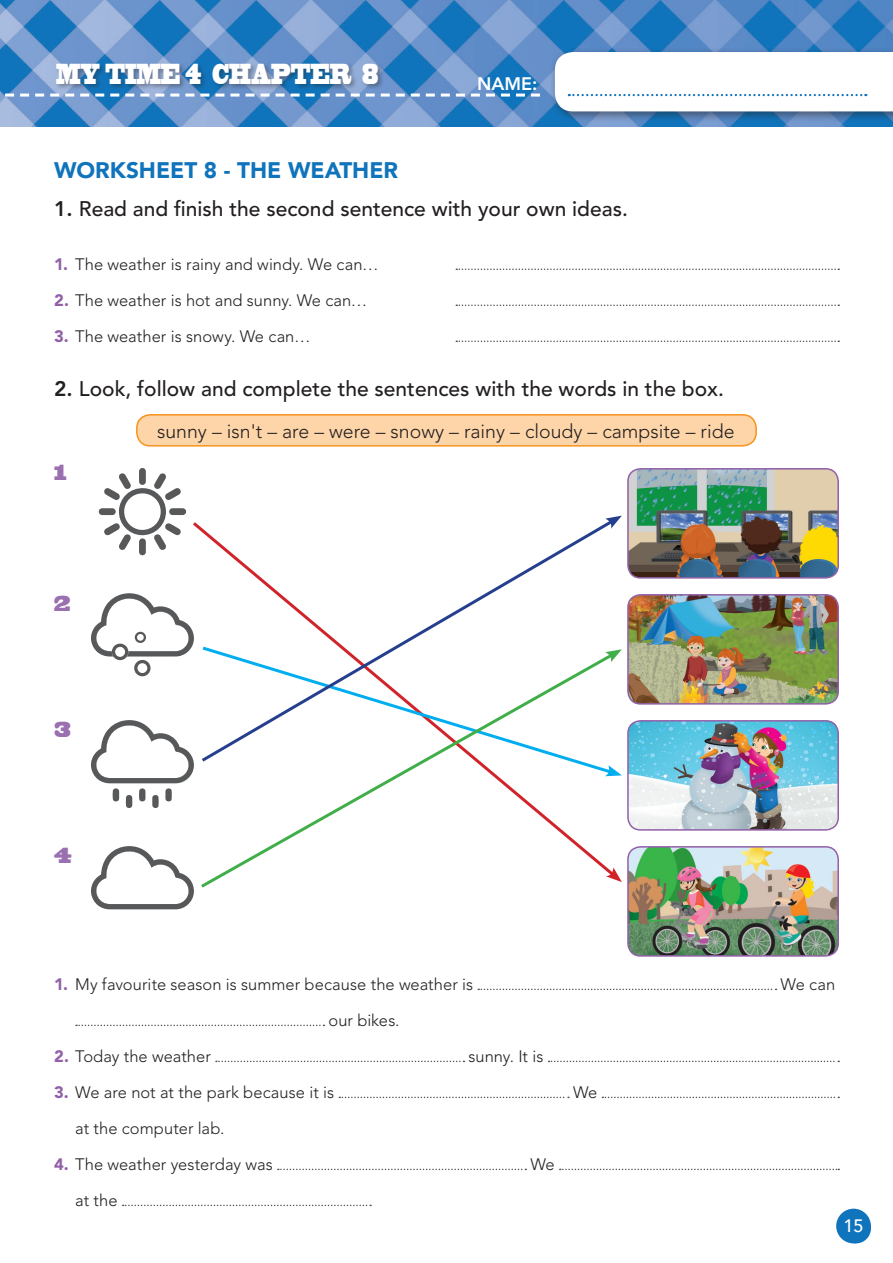
<style>
.page{position:relative;width:893px;height:1263px;background:#fff}
.page>*{position:absolute;margin:0;border:0;box-sizing:border-box;transform-origin:0 0}
.t1{font:27px "Blackoak Std";color:#fff;scale:.4 1}
._02-título_página{font:900 22.5px "Avenir";color:#1074bc}
._03-consignas{font:500 21px "Avenir LT Std";color:#231f20}
._11-_Número_imagen{font:20.4px "Blackoak Std";color:#9b70b0;scale:.59 1}
._08_-_Ej__palabras_o{font:300 19.5px "Avenir LT Std";color:#231f20}
.t2{font:800 18px "Avenir LT Std";color:#fff}
.t3{font:500 18px "Avenir";color:#fff}
.t4{font:300 16.5px "Avenir LT Std";color:#231f20}
.s1{font-weight:800}
.s2{font-weight:900;color:#9160a8}
</style>
<div class="page">
<img style="left:0;top:0;width:893px;height:126px">
<div style="left:55px;top:62px;width:331px;height:29px;background:#231f20;opacity:.4"></div>
<svg style="left:0;top:94px;width:540px;height:3px"></svg>
<div style="left:550px;top:47px;width:343px;height:76px;background:#231f20;opacity:.5"></div>
<svg style="left:555px;top:52px;width:338px;height:59px"></svg>
<div style="left:836px;top:1209px;width:35px;height:34px;background:#1074bc;border-radius:50%"></div>
<div style="left:841px;top:1213px;width:30px;height:30px;background:#1074bc;border-radius:50%"></div>
<svg style="left:456px;top:269px;width:383px;height:1px"></svg>
<svg style="left:456px;top:305px;width:383px;height:1px"></svg>
<svg style="left:456px;top:341px;width:383px;height:1px"></svg>
<div style="left:137px;top:415px;width:619px;height:31px;background:#fdd5a8;border-radius:14px"></div>
<div style="left:136px;top:414px;width:621px;height:33px;border:2px solid #f7931d;border-radius:14px"></div>
<svg style="left:478px;top:989px;width:298px;height:1px"></svg>
<svg style="left:76px;top:1025px;width:248px;height:1px"></svg>
<svg style="left:216px;top:1061px;width:248px;height:1px"></svg>
<svg style="left:548px;top:1061px;width:291px;height:1px"></svg>
<svg style="left:339px;top:1097px;width:230px;height:1px"></svg>
<svg style="left:602px;top:1097px;width:237px;height:1px"></svg>
<svg style="left:278px;top:1169px;width:248px;height:1px"></svg>
<svg style="left:560px;top:1169px;width:279px;height:1px"></svg>
<svg style="left:123px;top:1205px;width:248px;height:1px"></svg>
<img style="left:628px;top:469px;width:210px;height:107px">
<div style="left:627px;top:468px;width:212px;height:111px;border:2px solid #9160a8;border-radius:13px"></div>
<img style="left:628px;top:595px;width:210px;height:107px">
<div style="left:627px;top:594px;width:212px;height:111px;border:2px solid #9160a8;border-radius:13px"></div>
<img style="left:628px;top:721px;width:210px;height:107px">
<div style="left:627px;top:720px;width:212px;height:111px;border:2px solid #9160a8;border-radius:13px"></div>
<img style="left:628px;top:847px;width:210px;height:107px">
<div style="left:627px;top:846px;width:212px;height:111px;border:2px solid #9160a8;border-radius:13px"></div>
<svg style="left:91px;top:593px;width:99px;height:83px"></svg>
<svg style="left:99px;top:468px;width:87px;height:87px"></svg>
<svg style="left:91px;top:720px;width:99px;height:88px"></svg>
<svg style="left:91px;top:846px;width:103px;height:63px"></svg>
<svg style="left:617px;top:874px;width:5px;height:8px"></svg>
<svg style="left:617px;top:771px;width:5px;height:5px"></svg>
<svg style="left:198px;top:523px;width:407px;height:127px"></svg>
<svg style="left:605px;top:516px;width:17px;height:13px"></svg>
<svg style="left:201px;top:650px;width:416px;height:238px"></svg>
<svg style="left:605px;top:649px;width:17px;height:13px"></svg>
<h1 class="t1" style="left:56px;top:56px;width:808px">MY TIME 4 CHAPTER 8</h1>
<p class="t2" style="left:477px;top:73px;width:62px">NAME:</p>
<p class="_02-título_página" style="left:54px;top:150px;width:346px">WORKSHEET 8 - THE WEATHER</p>
<p class="_03-consignas" style="left:54px;top:197px;width:575px"><span class="s1">1.</span> Read and finish the second sentence with your own ideas.</p>
<p class="t4" style="left:54px;top:255px;width:326px"><span class="s2">1.</span> The weather is rainy and windy. We can…</p>
<p class="t4" style="left:54px;top:291px;width:315px"><span class="s2">2.</span> The weather is hot and sunny. We can…</p>
<p class="t4" style="left:54px;top:327px;width:258px"><span class="s2">3.</span> The weather is snowy. We can…</p>
<p class="_03-consignas" style="left:54px;top:377px;width:671px"><span class="s1">2.</span> Look, follow and complete the sentences with the words in the box.</p>
<p class="_11-_Número_imagen" style="left:54px;top:459px;width:23px">1</p>
<p class="_08_-_Ej__palabras_o" style="left:157px;top:419px;width:579px">sunny – isn't – are – were – snowy – rainy – cloudy – campsite – ride</p>
<p class="_11-_Número_imagen" style="left:54px;top:590px;width:30px">2</p>
<p class="_11-_Número_imagen" style="left:54px;top:715px;width:30px">3</p>
<p class="_11-_Número_imagen" style="left:54px;top:841px;width:31px">4</p>
<p class="t4" style="left:54px;top:975px;width:421px"><span class="s2">1.</span> My favourite season is summer because the weather is</p>
<p class="t4" style="left:781px;top:975px;width:56px">We can</p>
<p class="t4" style="left:329px;top:1011px;width:73px">our bikes.</p>
<p class="t4" style="left:54px;top:1047px;width:158px"><span class="s2">2.</span> Today the weather</p>
<p class="t4" style="left:468px;top:1047px;width:76px">sunny. It is</p>
<p class="t4" style="left:54px;top:1083px;width:282px"><span class="s2">3.</span> We are not at the park because it is</p>
<p class="t4" style="left:573px;top:1083px;width:26px">We</p>
<p class="t4" style="left:75px;top:1119px;width:151px">at the computer lab.</p>
<p class="t4" style="left:54px;top:1155px;width:220px"><span class="s2">4.</span> The weather yesterday was</p>
<p class="t4" style="left:530px;top:1155px;width:26px">We</p>
<p class="t4" style="left:75px;top:1191px;width:44px">at the</p>
<p class="t3" style="left:843px;top:1210px;width:22px">15</p>
</div>
